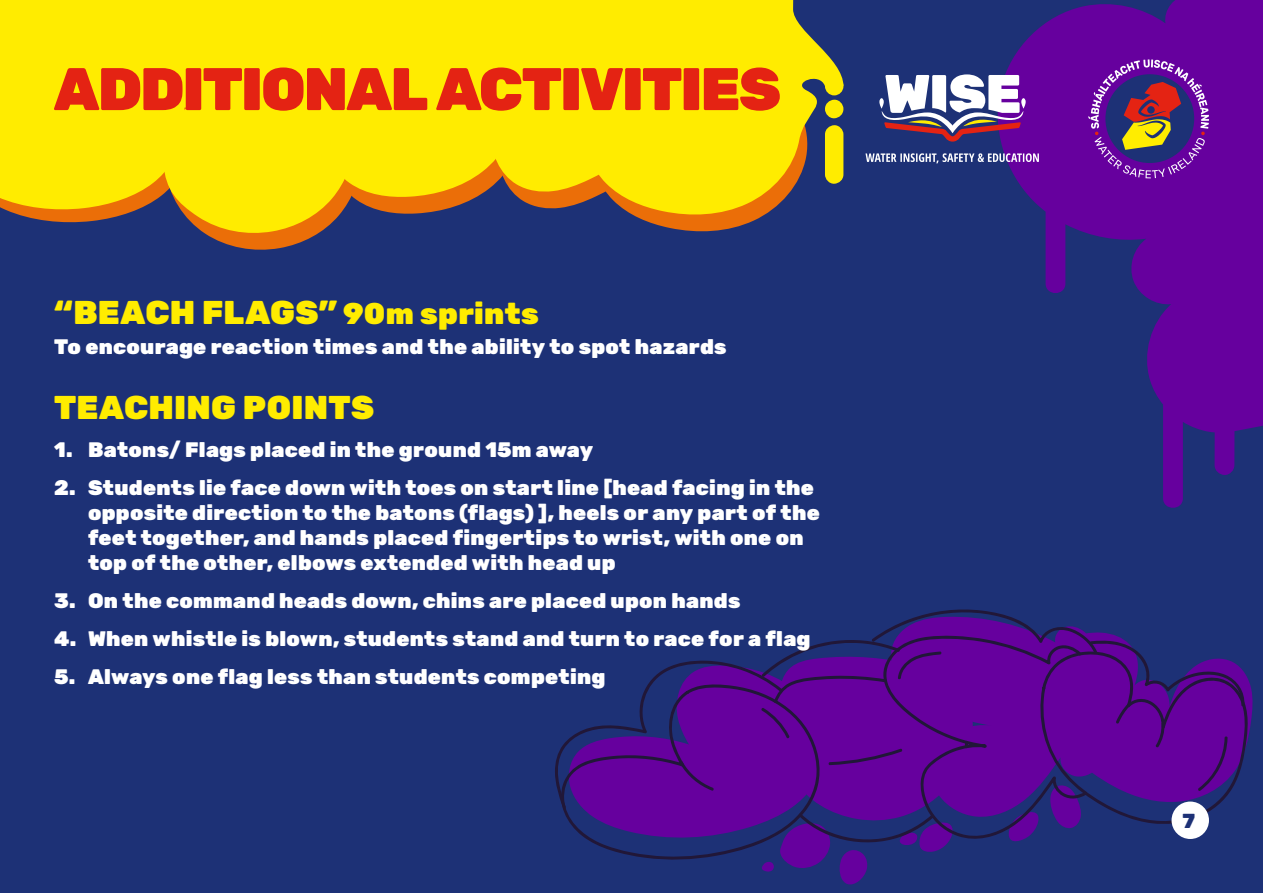
<style>
.page{position:relative;width:1263px;height:893px;background:#1d3176}
.page>*{position:absolute;margin:0;border:0;box-sizing:border-box;transform-origin:0 0}
.t1{font:900 60px "Rubik";letter-spacing:-.035em;color:#e42313}
.t2{font:900 33px "Rubik";letter-spacing:.01em;color:#ffec00}
.t3{font:900 21px/25.2px "Rubik";letter-spacing:.015em;color:#fff}
.t4{font:900 20.25px "Rubik";color:#1d3176}
.s1{font-size:30px}
</style>
<div class="page">
<svg style="left:1001px;top:0;width:262px;height:508px;fill:#66009e"></svg>
<svg style="left:555px;top:609px;width:698px;height:276px"></svg>
<svg style="left:209px;top:236px;width:105px;height:14px"></svg>
<svg style="left:380px;top:198px;width:65px;height:16px"></svg>
<svg style="left:437px;top:193px;width:145px;height:16px;fill:#eb6e08"></svg>
<svg style="left:637px;top:217px;width:124px;height:15px;fill:#eb6e08"></svg>
<svg style="left:193px;top:86px;width:187px;height:150px;fill:#ffec00"></svg>
<svg style="left:0;top:86px;width:209px;height:138px"></svg>
<div style="left:288px;top:86px;width:239px;height:112px;background:#ffec00"></div>
<svg style="left:430px;top:86px;width:152px;height:107px;fill:#ffec00"></svg>
<svg style="left:582px;top:0;width:261px;height:217px;fill:#ffec00"></svg>
<div style="left:0;top:0;width:726px;height:86px;background:#ffec00"></div>
<div style="left:825px;top:77px;width:18px;height:18px;background:#ffec00;border-radius:50%"></div>
<div style="left:1171px;top:801px;width:38px;height:38px;background:#fff;border-radius:50%"></div>
<div style="left:825px;top:125px;width:18px;height:59px;background:#ffec00;border-radius:9px"></div>
<div style="left:825px;top:99px;width:18px;height:20px;background:#ffec00;border-radius:9px"></div>
<svg style="left:1088px;top:59px;width:121px;height:119px"></svg>
<svg style="left:879px;top:74px;width:147px;height:68px"></svg>
<svg style="left:865px;top:153px;width:174px;height:10px"></svg>
<h1 class="t1" style="left:54px;top:53px;width:728px">ADDITIONAL ACTIVITIES</h1>
<h2 class="t2" style="left:54px;top:293px;width:486px">“BEACH FLAGS” <span class="s1">90m sprints</span></h2>
<p class="t3" style="left:54px;top:334px;width:674px">To encourage reaction times and the ability to spot hazards</p>
<h2 class="t2" style="left:54px;top:388px;width:322px">TEACHING POINTS</h2>
<p class="t3" style="left:54px;top:437px;width:541px">1. Batons/ Flags placed in the ground 15m away</p>
<p class="t3" style="left:88px;top:475px;width:733px;text-indent:-34px">2. Students lie face down with toes on start line [head facing in the opposite direction to the batons (flags) ], heels or any part of the feet together, and hands placed fingertips to wrist, with one on top of the other, elbows extended with head up</p>
<p class="t3" style="left:54px;top:589px;width:688px">3. On the command heads down, chins are placed upon hands</p>
<p class="t3" style="left:54px;top:627px;width:758px">4. When whistle is blown, students stand and turn to race for a flag</p>
<p class="t3" style="left:54px;top:665px;width:553px">5. Always one flag less than students competing</p>
<p class="t4" style="left:1182px;top:808px;width:14px">7</p>
</div>
